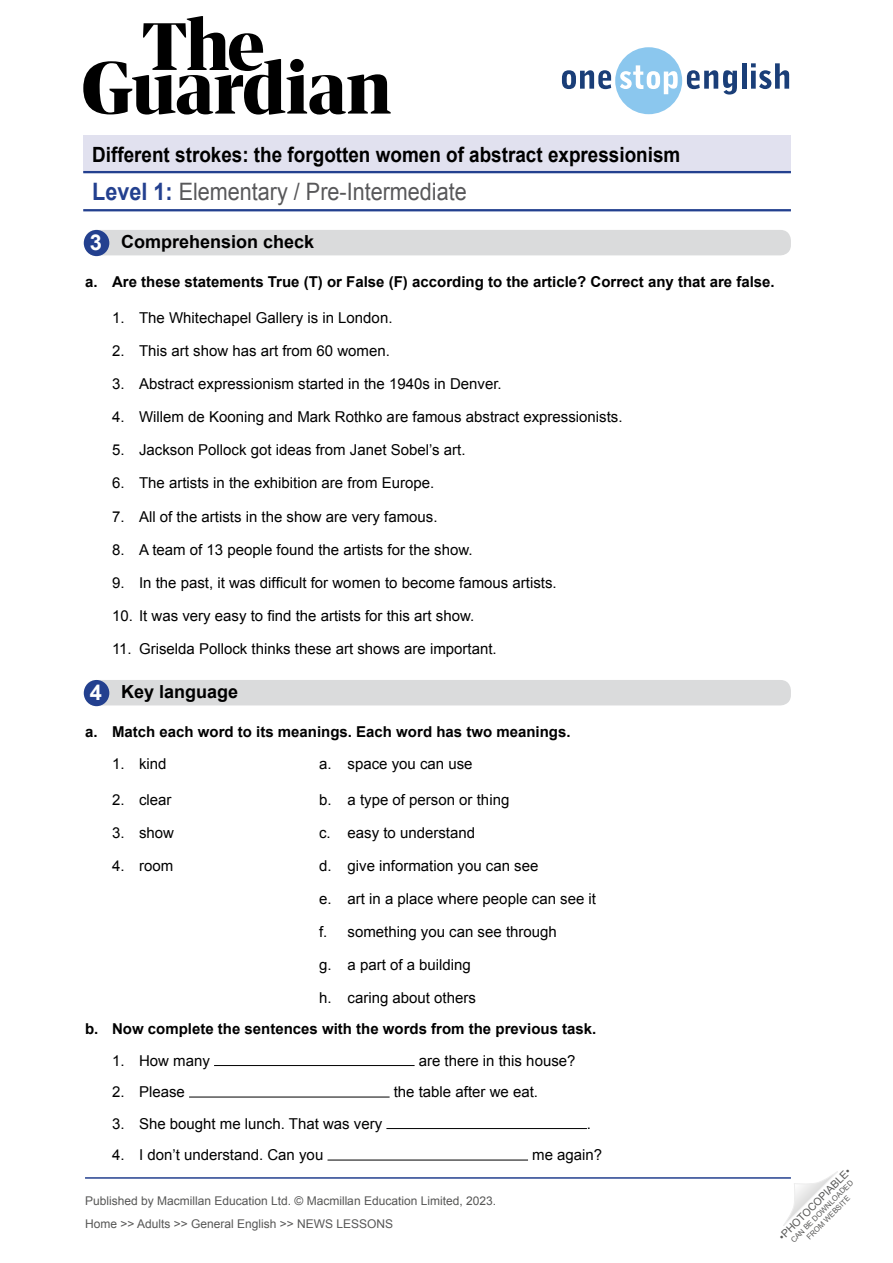
<style>
.page{position:relative;width:893px;height:1263px;background:#fff}
.page>*{position:absolute;margin:0;border:0;box-sizing:border-box;transform-origin:0 0}
.t1{font:24px "Arial";color:#58585a;scale:.9 1}
.WS__Exercise_title{font:700 21.9px "Arial";color:#fff}
.t2{font:700 21px "Arial";color:#000;scale:.9 1}
.WS__Exercise_title-2{font:700 18px "Arial";color:#000}
.WS__Body_text_number{font:15px "Arial";color:#000}
.t3{font:700 15px "Arial";color:#000}
.t4{font:12px/23px "Arial";color:#575756}
.t5{font:10.5px "Arial";color:#575756}
.t6{font:7.5px/9px "Arial";color:#575756;text-align:center}
.s1{font-weight:700;color:#23408f}
</style>
<div class="page">
<svg style="left:783px;top:1171px;width:55px;height:55px"></svg>
<svg style="left:83px;top:16px;width:308px;height:99px"></svg>
<svg style="left:562px;top:47px;width:175px;height:67px"></svg>
<hr style="left:742px;top:63px;width:4px;height:26px;background:#1a3e78">
<svg style="left:751px;top:63px;width:38px;height:26px"></svg>
<hr style="left:85px;top:1177px;width:706px;height:2px;background:#23408f">
<div style="left:83px;top:136px;width:708px;height:37px;background:#e1e1ef"></div>
<hr style="left:83px;top:171px;width:708px;height:2px;background:#23408f">
<hr style="left:83px;top:209px;width:708px;height:2px;background:#23408f">
<div style="left:85px;top:680px;width:706px;height:25px;background:#dadbdc;border-radius:10px"></div>
<div style="left:84px;top:680px;width:25px;height:26px;background:#23408f;border-radius:50%"></div>
<div style="left:85px;top:230px;width:706px;height:25px;background:#dadbdc;border-radius:10px"></div>
<div style="left:84px;top:230px;width:25px;height:26px;background:#23408f;border-radius:50%"></div>
<hr style="left:214px;top:1065px;width:201px;height:1px;background:#000">
<hr style="left:189px;top:1097px;width:201px;height:1px;background:#000">
<hr style="left:386px;top:1128px;width:201px;height:1px;background:#000">
<hr style="left:327px;top:1160px;width:201px;height:1px;background:#000">
<h3 class="t2" style="left:92px;top:141px;width:655px">Different strokes: the forgotten women of abstract expressionism</h3>
<h1 class="t1" style="left:92px;top:176px;width:418px"><span class="s1">Level 1:</span> Elementary / Pre-Intermediate</h1>
<p class="WS__Exercise_title" style="left:90px;top:228px;width:14px">3</p>
<p class="WS__Exercise_title-2" style="left:121px;top:230px;width:195px">Comprehension check</p>
<p class="t3" style="left:85px;top:272px;width:691px">a. Are these statements True (T) or False (F) according to the article? Correct any that are false.</p>
<p class="WS__Body_text_number" style="left:112px;top:308px;width:282px">1. The Whitechapel Gallery is in London.</p>
<p class="WS__Body_text_number" style="left:112px;top:341px;width:279px">2. This art show has art from 60 women.</p>
<p class="WS__Body_text_number" style="left:112px;top:374px;width:391px">3. Abstract expressionism started in the 1940s in Denver.</p>
<p class="WS__Body_text_number" style="left:112px;top:407px;width:512px">4. Willem de Kooning and Mark Rothko are famous abstract expressionists.</p>
<p class="WS__Body_text_number" style="left:112px;top:440px;width:355px">5. Jackson Pollock got ideas from Janet Sobel’s art.</p>
<p class="WS__Body_text_number" style="left:112px;top:473px;width:324px">6. The artists in the exhibition are from Europe.</p>
<p class="WS__Body_text_number" style="left:112px;top:506px;width:327px">7. All of the artists in the show are very famous.</p>
<p class="WS__Body_text_number" style="left:112px;top:539px;width:362px">8. A team of 13 people found the artists for the show.</p>
<p class="WS__Body_text_number" style="left:112px;top:572px;width:446px">9. In the past, it was difficult for women to become famous artists.</p>
<p class="WS__Body_text_number" style="left:112px;top:605px;width:364px">10. It was very easy to find the artists for this art show.</p>
<p class="WS__Body_text_number" style="left:112px;top:638px;width:386px">11. Griselda Pollock thinks these art shows are important.</p>
<p class="WS__Exercise_title-2" style="left:121px;top:680px;width:119px">Key language</p>
<p class="t3" style="left:85px;top:722px;width:487px">a. Match each word to its meanings. Each word has two meanings.</p>
<p class="WS__Body_text_number" style="left:112px;top:754px;width:56px">1. kind</p>
<p class="WS__Body_text_number" style="left:319px;top:754px;width:155px">a. space you can use</p>
<p class="WS__Body_text_number" style="left:112px;top:790px;width:61px">2. clear</p>
<p class="WS__Body_text_number" style="left:319px;top:790px;width:192px">b. a type of person or thing</p>
<p class="WS__Body_text_number" style="left:112px;top:823px;width:64px">3. show</p>
<p class="WS__Body_text_number" style="left:319px;top:823px;width:158px">c. easy to understand</p>
<p class="WS__Body_text_number" style="left:112px;top:856px;width:63px">4. room</p>
<p class="WS__Body_text_number" style="left:319px;top:856px;width:221px">d. give information you can see</p>
<p class="WS__Body_text_number" style="left:319px;top:889px;width:278px">e. art in a place where people can see it</p>
<p class="WS__Body_text_number" style="left:319px;top:922px;width:239px">f. something you can see through</p>
<p class="WS__Body_text_number" style="left:319px;top:955px;width:153px">g. a part of a building</p>
<p class="WS__Body_text_number" style="left:319px;top:988px;width:158px">h. caring about others</p>
<p class="t3" style="left:85px;top:1019px;width:513px">b. Now complete the sentences with the words from the previous task.</p>
<p class="WS__Body_text_number" style="left:112px;top:1051px;width:99px">1. How many</p>
<p class="WS__Body_text_number" style="left:419px;top:1051px;width:158px">are there in this house?</p>
<p class="WS__Body_text_number" style="left:112px;top:1082px;width:74px">2. Please</p>
<p class="WS__Body_text_number" style="left:394px;top:1082px;width:146px">the table after we eat.</p>
<p class="WS__Body_text_number" style="left:112px;top:1114px;width:272px">3. She bought me lunch. That was very</p>
<p class="WS__Body_text_number" style="left:587px;top:1114px;width:6px">.</p>
<p class="WS__Body_text_number" style="left:112px;top:1145px;width:213px">4. I don’t understand. Can you</p>
<p class="WS__Body_text_number" style="left:532px;top:1145px;width:72px">me again?</p>
<p class="WS__Exercise_title" style="left:90px;top:678px;width:14px">4</p>
<p class="t4" style="left:85px;top:1189px;width:413px">Published by Macmillan Education Ltd. © Macmillan Education Limited, 2023.<br>Home &gt;&gt; Adults &gt;&gt; General English &gt;&gt; NEWS LESSONS</p>
<p class="t5" style="left:776px;top:1233px;width:99px;rotate:-45deg">•PHOTOCOPIABLE•</p>
<p class="t6" style="left:789px;top:1238px;width:86px;rotate:-45deg">CAN BE DOWNLOADED<br>FROM WEBSITE</p>
</div>
